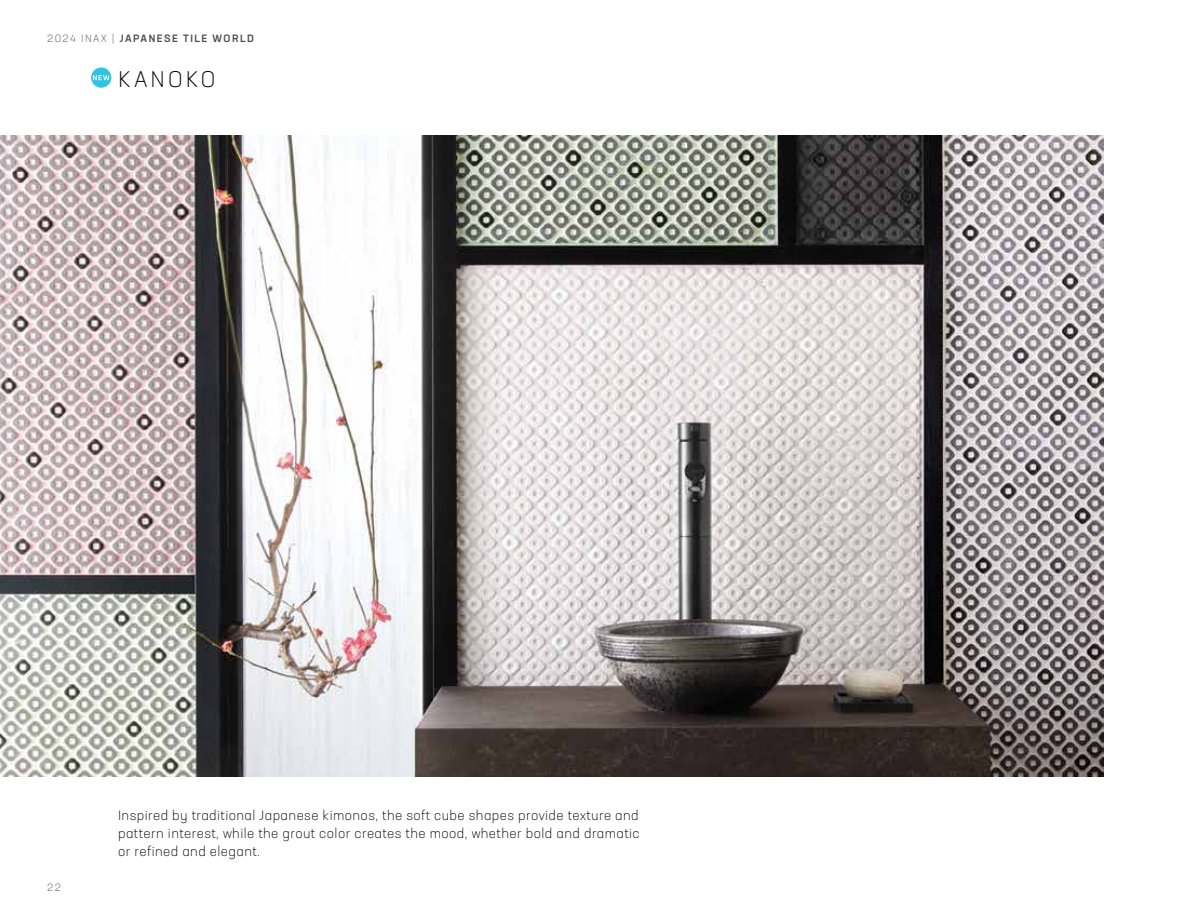
<style>
.page{position:relative;width:1188px;height:918px;background:#fff}
.page>*{position:absolute;margin:0;border:0;box-sizing:border-box;transform-origin:0 0}
.t1{font:300 22.5px "Neusa Next Pro";letter-spacing:.14em;color:#000}
.t2{font:300 13.5px/18px "Neusa Next Pro";letter-spacing:.03em;color:#000;text-align:justify}
.t3{font:300 10.5px "Neusa Next Pro";letter-spacing:.13em;color:#4d4d4f}
.t4{font:500 10.5px "Neusa Next Pro";letter-spacing:.14em;color:#4d4d4f}
.s1{font-weight:500}
</style>
<div class="page">
<img style="left:0;top:135px;width:1104px;height:641px">
<div style="left:91px;top:68px;width:20px;height:20px;background:#31c3e3;border-radius:50%"></div>
<svg style="left:93px;top:75px;width:16px;height:5px"></svg>
<p class="t3" style="left:47px;top:32px;width:118px">2024 INAX | <span class="s1">JAPANESE</span></p>
<p class="t4" style="left:183px;top:31px;width:7px">TILE</p>
<p class="t4" style="left:213px;top:31px;width:43px">WORLD</p>
<h1 class="t1" style="left:118px;top:65px;width:99px">KANOKO</h1>
<p class="t3" style="left:47px;top:881px;width:15px">22</p>
<p class="t2" style="left:118px;top:807px;width:523px">Inspired by traditional Japanese kimonos, the soft cube shapes provide texture and pattern interest, while the grout color creates the mood, whether bold and dramatic or refined and elegant.</p>
</div>
